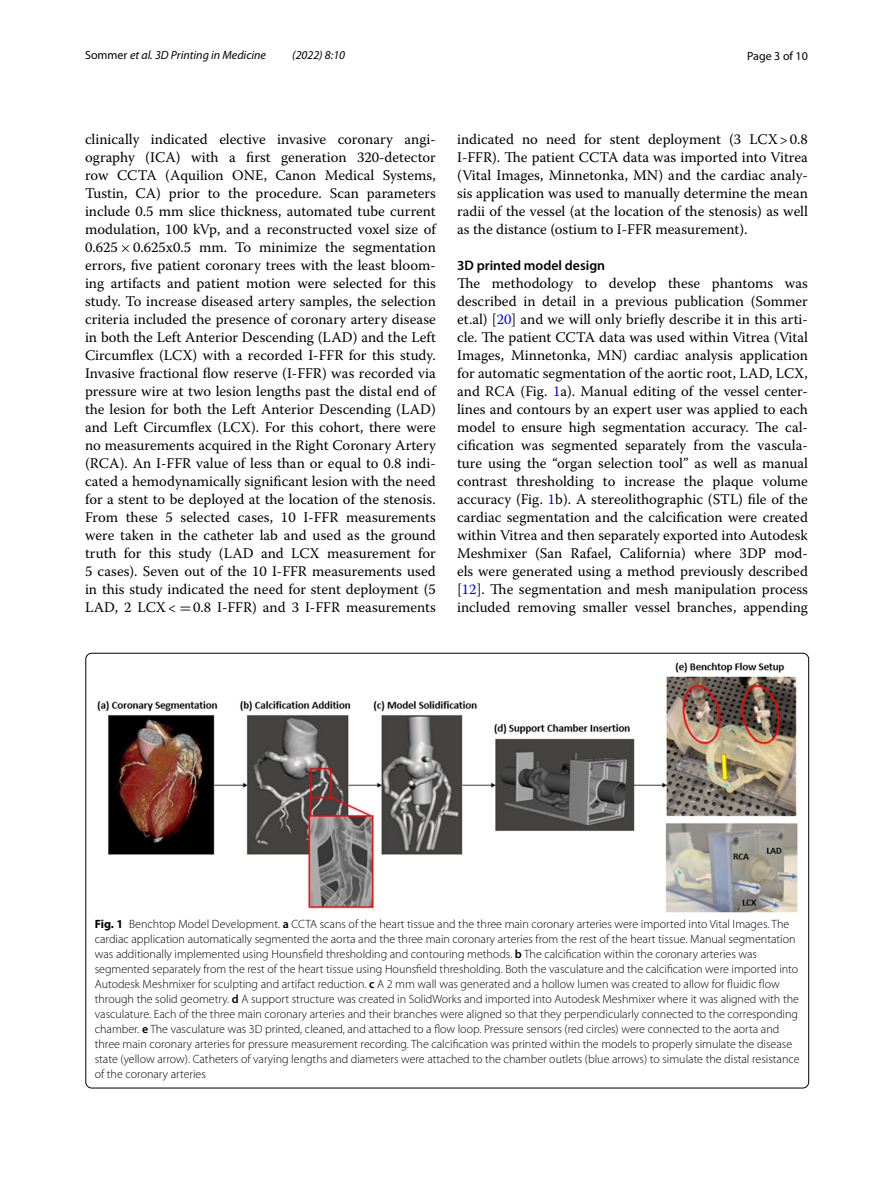
<style>
.page{position:relative;width:893px;height:1187px;background:#fff}
.page>*{position:absolute;margin:0;border:0;box-sizing:border-box;transform-origin:0 0}
.t1{font:14.7px/18px "Warnock Pro";color:#000;text-align:justify}
.t2{font:600 13.8px "Myriad Pro";color:#000}
.t3{font:300 12px/15px "Myriad Pro";color:#000}
.t4{font:italic 12px "Myriad Pro";color:#000}
.t5{font:12px "Myriad Pro";color:#000}
.s1{font-style:normal}
.s2{font-family:"MTSY"}
.s3{color:#00f}
.s4{font-weight:700}
.s5{font-weight:600}
</style>
<div class="page">
<img style="left:97px;top:662px;width:700px;height:250px">
<p class="t4" style="left:85px;top:48px;width:183px"><span class="s1">Sommer</span> et al. 3D Printing in Medicine</p>
<p class="t4" style="left:292px;top:48px;width:54px">(2022) 8:10</p>
<p class="t5" style="left:747px;top:48px;width:62px">Page 3 of 10</p>
<p class="t1" style="left:85px;top:130px;width:352px">clinically indicated elective invasive coronary angi&shy;ography (ICA) with a first generation 320-detector row CCTA (Aquilion ONE, Canon Medical Systems, Tustin, CA) prior to the procedure. Scan parameters include 0.5 mm slice thickness, automated tube current modulation, 100 kVp, and a reconstructed voxel size of 0.625<span class="s2">×</span>0.625x0.5 mm. To minimize the segmentation errors, five patient coronary trees with the least bloom&shy;ing artifacts and patient motion were selected for this study. To increase diseased artery samples, the selection criteria included the presence of coronary artery disease in both the Left Anterior Descending (LAD) and the Left Circumflex (LCX) with a recorded I-FFR for this study.<br>Invasive fractional flow reserve (I-FFR) was recorded via pressure wire at two lesion lengths past the distal end of the lesion for both the Left Anterior Descending (LAD) and Left Circumflex (LCX). For this cohort, there were no measurements acquired in the Right Coronary Artery (RCA). An I-FFR value of less than or equal to 0.8 indi&shy;cated a hemodynamically significant lesion with the need for a stent to be deployed at the location of the stenosis.<br>From these 5 selected cases, 10 I-FFR measurements were taken in the catheter lab and used as the ground truth for this study (LAD and LCX measurement for 5 cases). Seven out of the 10 I-FFR measurements used in this study indicated the need for stent deployment (5<br>LAD, 2 LCX&lt; <span class="s2">=</span>0.8 I-FFR) and 3 I-FFR measurements</p>
<p class="t1" style="left:457px;top:130px;width:352px">indicated no need for stent deployment (3 LCX&gt;0.8<br>I-FFR). The patient CCTA data was imported into Vitrea (Vital Images, Minnetonka, MN) and the cardiac analy&shy;sis application was used to manually determine the mean radii of the vessel (at the location of the stenosis) as well as the distance (ostium to I-FFR measurement).</p>
<p class="t2" style="left:457px;top:256px;width:149px">3D printed model design</p>
<p class="t1" style="left:457px;top:274px;width:352px">The methodology to develop these phantoms was described in detail in a previous publication (Sommer et.al) [<span class="s3">20</span>] and we will only briefly describe it in this arti&shy;cle. The patient CCTA data was used within Vitrea (Vital Images, Minnetonka, MN) cardiac analysis application for automatic segmentation of the aortic root, LAD, LCX, and RCA (Fig. <span class="s3">1</span>a). Manual editing of the vessel center&shy;lines and contours by an expert user was applied to each model to ensure high segmentation accuracy. The cal&shy;cification was segmented separately from the vascula&shy;ture using the “organ selection tool” as well as manual contrast thresholding to increase the plaque volume accuracy (Fig. <span class="s3">1</span>b). A stereolithographic (STL) file of the cardiac segmentation and the calcification were created within Vitrea and then separately exported into Autodesk Meshmixer (San Rafael, California) where 3DP mod&shy;els were generated using a method previously described [<span class="s3">12</span>]. The segmentation and mesh manipulation process included removing smaller vessel branches, appending</p>
<p class="t3" style="left:95px;top:916px;width:706px"><span class="s4">Fig. 1</span> Benchtop Model Development. <span class="s5">a</span> CCTA scans of the heart tissue and the three main coronary arteries were imported into Vital Images. The cardiac application automatically segmented the aorta and the three main coronary arteries from the rest of the heart tissue. Manual segmentation was additionally implemented using Hounsfield thresholding and contouring methods. <span class="s5">b</span> The calcification within the coronary arteries was segmented separately from the rest of the heart tissue using Hounsfield thresholding. Both the vasculature and the calcification were imported into Autodesk Meshmixer for sculpting and artifact reduction. <span class="s5">c</span> A 2 mm wall was generated and a hollow lumen was created to allow for fluidic flow through the solid geometry. <span class="s5">d</span> A support structure was created in SolidWorks and imported into Autodesk Meshmixer where it was aligned with the vasculature. Each of the three main coronary arteries and their branches were aligned so that they perpendicularly connected to the corresponding chamber. <span class="s5">e</span> The vasculature was 3D printed, cleaned, and attached to a flow loop. Pressure sensors (red circles) were connected to the aorta and three main coronary arteries for pressure measurement recording. The calcification was printed within the models to properly simulate the disease state (yellow arrow). Catheters of varying lengths and diameters were attached to the chamber outlets (blue arrows) to simulate the distal resistance of the coronary arteries</p>
</div>
